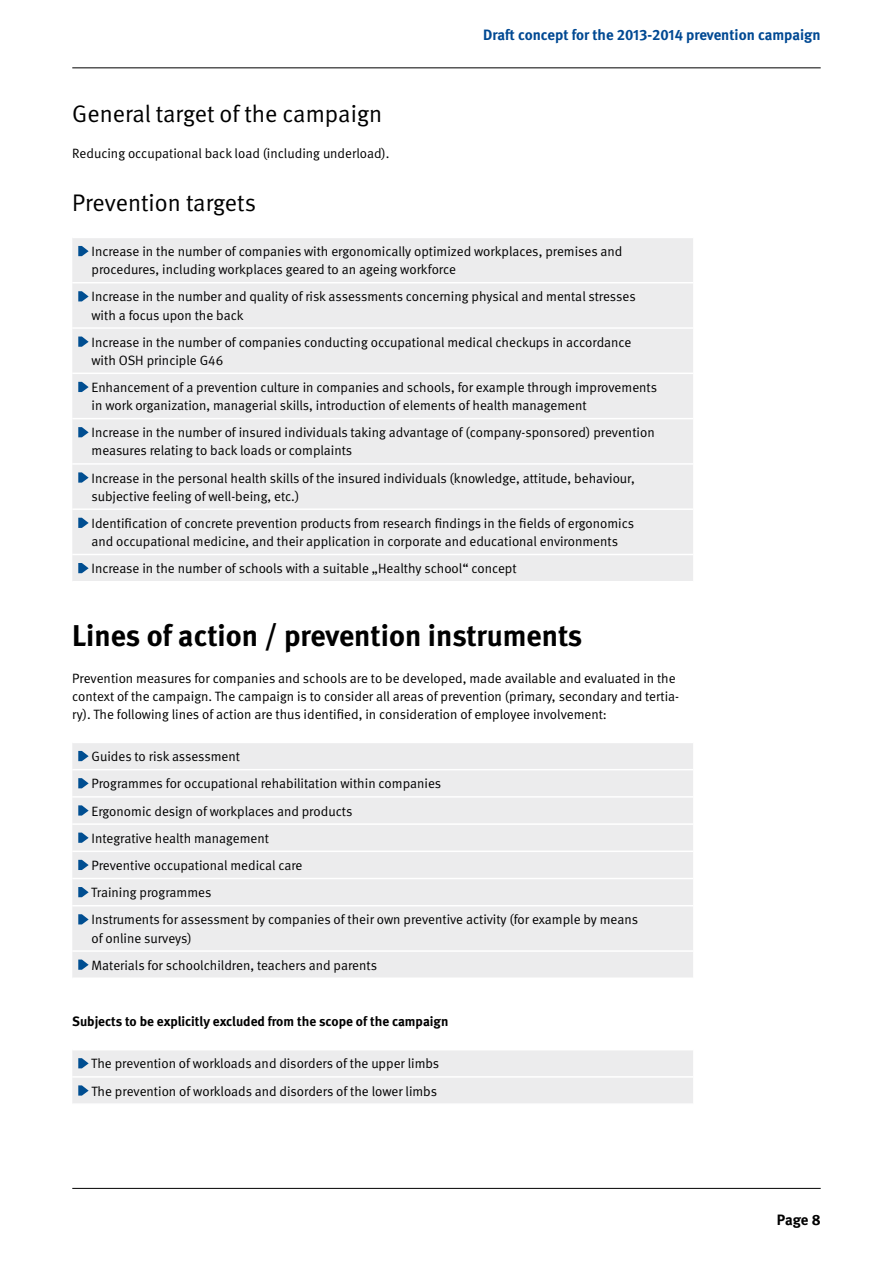
<style>
.page{position:relative;width:893px;height:1263px;background:#fff}
.page>*{position:absolute;margin:0;border:0;box-sizing:border-box;transform-origin:0 0}
.t1{font:700 30px "DGUV Meta";color:#000}
.t2{font:24px "DGUV Meta";color:#000}
.t3{font:700 15px "DGUV Meta";color:#004993}
.t4{font:700 15px "DGUV Meta";color:#000}
.t5{font:13.5px/18.1px "DGUV Meta";color:#000}
.t6{font:700 13.5px "DGUV Meta";color:#000}
</style>
<div class="page">
<hr style="left:72px;top:68px;width:749px;height:1px;background:#000">
<hr style="left:72px;top:1188px;width:749px;height:1px;background:#000">
<div style="left:72px;top:238px;width:621px;height:343px;background:#ececed"></div>
<hr style="left:72px;top:282px;width:621px;height:1px;background:#fff">
<hr style="left:72px;top:327px;width:621px;height:2px;background:#fff">
<hr style="left:72px;top:373px;width:621px;height:1px;background:#fff">
<hr style="left:72px;top:418px;width:621px;height:1px;background:#fff">
<hr style="left:72px;top:463px;width:621px;height:2px;background:#fff">
<hr style="left:72px;top:508px;width:621px;height:2px;background:#fff">
<hr style="left:72px;top:554px;width:621px;height:1px;background:#fff">
<svg style="left:78px;top:246px;width:11px;height:10px"></svg>
<svg style="left:78px;top:291px;width:11px;height:10px"></svg>
<svg style="left:78px;top:336px;width:11px;height:11px"></svg>
<svg style="left:78px;top:382px;width:11px;height:10px"></svg>
<svg style="left:78px;top:427px;width:11px;height:10px"></svg>
<svg style="left:78px;top:472px;width:11px;height:11px"></svg>
<svg style="left:78px;top:518px;width:11px;height:10px"></svg>
<svg style="left:78px;top:563px;width:11px;height:10px"></svg>
<div style="left:72px;top:743px;width:621px;height:234px;background:#ececed"></div>
<hr style="left:72px;top:769px;width:621px;height:1px;background:#fff">
<hr style="left:72px;top:796px;width:621px;height:2px;background:#fff">
<hr style="left:72px;top:823px;width:621px;height:2px;background:#fff">
<hr style="left:72px;top:850px;width:621px;height:2px;background:#fff">
<hr style="left:72px;top:878px;width:621px;height:1px;background:#fff">
<hr style="left:72px;top:905px;width:621px;height:1px;background:#fff">
<hr style="left:72px;top:950px;width:621px;height:2px;background:#fff">
<svg style="left:78px;top:751px;width:11px;height:10px"></svg>
<svg style="left:78px;top:778px;width:11px;height:10px"></svg>
<svg style="left:78px;top:805px;width:11px;height:10px"></svg>
<svg style="left:78px;top:832px;width:11px;height:11px"></svg>
<svg style="left:78px;top:860px;width:11px;height:10px"></svg>
<svg style="left:78px;top:887px;width:11px;height:10px"></svg>
<svg style="left:78px;top:914px;width:11px;height:10px"></svg>
<svg style="left:78px;top:959px;width:11px;height:11px"></svg>
<div style="left:72px;top:1050px;width:621px;height:53px;background:#ececed"></div>
<p class="t3" style="left:483px;top:26px;width:339px">Draft concept for the 2013-2014 prevention campaign</p>
<h2 class="t2" style="left:72px;top:100px;width:311px">General target of the campaign</h2>
<p class="t5" style="left:72px;top:145px;width:319px">Reducing occupational back load (including underload).</p>
<h2 class="t2" style="left:72px;top:189px;width:185px">Prevention targets</h2>
<p class="t5" style="left:92px;top:243px;width:532px">Increase in the number of companies with ergonomically optimized workplaces, premises and procedures, including workplaces geared to an ageing workforce</p>
<p class="t5" style="left:92px;top:288px;width:546px">Increase in the number and quality of risk assessments concerning physical and mental stresses with a focus upon the back</p>
<p class="t5" style="left:92px;top:333px;width:541px">Increase in the number of companies conducting occupational medical checkups in accordance with OSH principle G46</p>
<p class="t5" style="left:92px;top:379px;width:567px">Enhancement of a prevention culture in companies and schools, for example through improvements in work organization, managerial skills, introduction of elements of health management</p>
<p class="t5" style="left:92px;top:424px;width:565px">Increase in the number of insured individuals taking advantage of (company-sponsored) prevention measures relating to back loads or complaints</p>
<p class="t5" style="left:92px;top:469px;width:545px">Increase in the personal health skills of the insured individuals (knowledge, attitude, behaviour, subjective feeling of well-being, etc.)</p>
<p class="t5" style="left:92px;top:514px;width:544px">Identification of concrete prevention products from research findings in the fields of ergonomics and occupational medicine, and their application in corporate and educational environments</p>
<p class="t5" style="left:92px;top:560px;width:427px">Increase in the number of schools with a suitable „Healthy school“ concept</p>
<h1 class="t1" style="left:72px;top:618px;width:512px">Lines of action / prevention instruments</h1>
<p class="t5" style="left:72px;top:669px;width:608px">Prevention measures for companies and schools are to be developed, made available and evaluated in the context of the campaign. The campaign is to consider all areas of prevention (primary, secondary and tertia&shy;ry). The following lines of action are thus identified, in consideration of employee involvement:</p>
<p class="t5" style="left:91px;top:743px;width:548px;line-height:27.2px">Guides to risk assessment<br>Programmes for occupational rehabilitation within companies<br>Ergonomic design of workplaces and products<br>Integrative health management<br>Preventive occupational medical care<br>Training programmes<br>Instruments for assessment by companies of their own preventive activity (for example by means</p>
<p class="t5" style="left:92px;top:925px;width:287px;line-height:27.2px">of online surveys)<br>Materials for schoolchildren, teachers and parents</p>
<p class="t6" style="left:72px;top:1013px;width:378px">Subjects to be explicitly excluded from the scope of the campaign</p>
<p class="t5" style="left:91px;top:1050px;width:350px;line-height:27.2px">The prevention of workloads and disorders of the upper limbs<br>The prevention of workloads and disorders of the lower limbs</p>
<p class="t4" style="left:777px;top:1210px;width:45px">Page 8</p>
</div>
